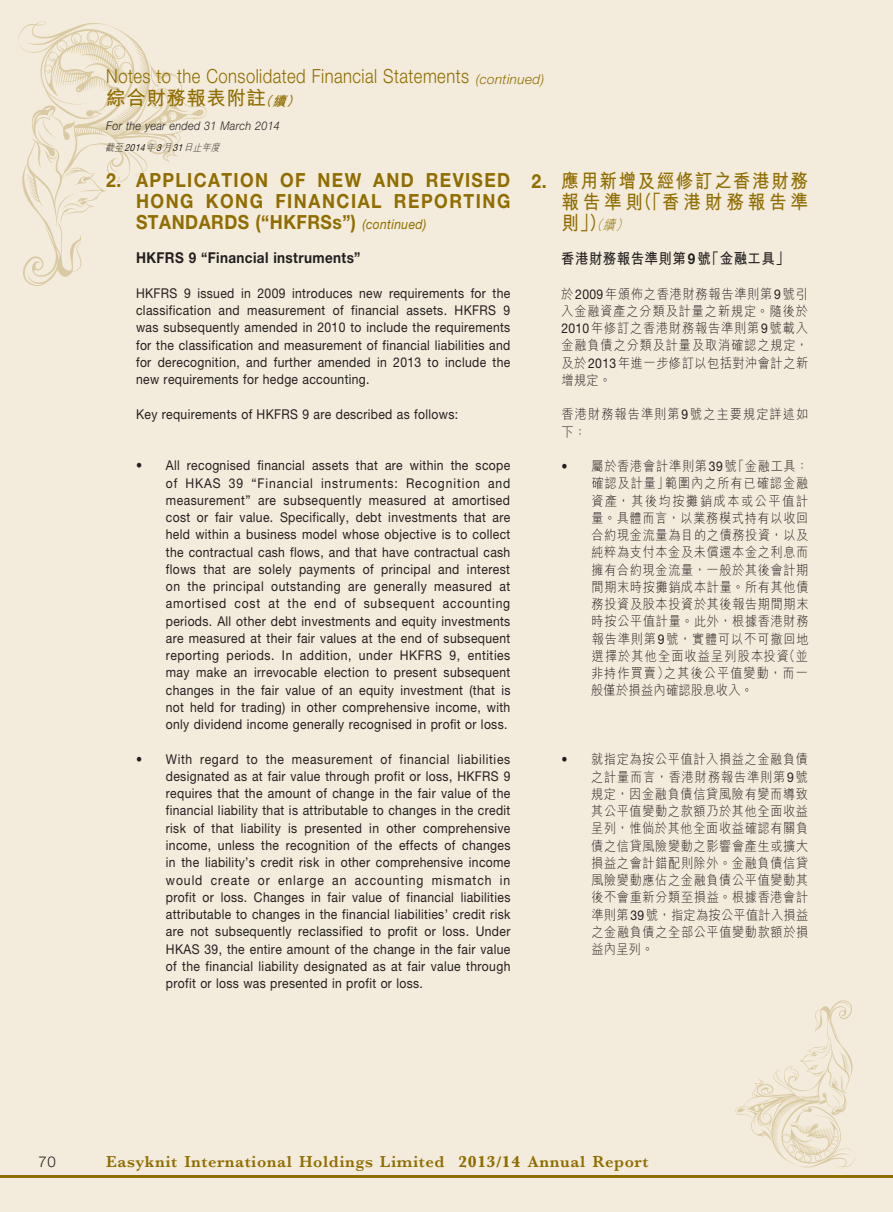
<style>
.page{position:relative;width:893px;height:1212px;background:#f3ebdb}
.page>*{position:absolute;margin:0;border:0;box-sizing:border-box;transform-origin:0 0}
.t1{font:700 19.5px/21px "Helvetica Neue";letter-spacing:.085em;color:#906d00;text-align:justify;scale:.9 1}
.t2{font:300 19.5px "Helvetica Neue";letter-spacing:.03em;color:#906d00;scale:.85 1}
.t3{font:700 19.5px/21px "M Hei HK";letter-spacing:.09em;color:#906d00;text-align:justify;scale:.9 1}
.t4{font:700 19.5px "M Hei HK";letter-spacing:.03em;color:#906d00}
.t5{font:700 16.5px "M Sung HK";letter-spacing:.035em;color:#906d00}
.t6{font:700 15px "Helvetica Neue";letter-spacing:.03em;color:#231f20;scale:.9 1}
.t7{font:700 15px "M Hei HK";letter-spacing:.03em;color:#231f20;scale:.9 1}
.t8{font:300 15px "Helvetica Neue";color:#231f20}
.t9{font:13.5px/17.2px "Helvetica Neue";letter-spacing:.03em;color:#231f20;text-align:justify;scale:.9 1}
.t10{font:300 13.5px/17.2px "M Hei HK";letter-spacing:.055em;color:#231f20;text-align:justify;scale:.9 1}
.t11{font:300 13.5px/17.2px "M Hei HK";letter-spacing:.09em;color:#231f20;scale:.9 1}
.t12{font:italic 300 12px "Helvetica Neue";letter-spacing:.03em;color:#231f20;scale:.9 1}
.t13{font:italic 300 9.75px "M Hei HK";color:#231f20;scale:.9 1}
.s1{font-style:italic;font-size:13.5px}
.s2{font-family:"Helvetica Neue";font-weight:400}
.s3{font-weight:400;font-style:italic;font-size:13.5px}
.s4{font-family:"Helvetica Neue"}
.s5{font-weight:300;font-style:italic;font-size:13.5px}
</style>
<div class="page">
<svg style="left:18px;top:21px;width:189px;height:265px"></svg>
<svg style="left:38px;top:130px;width:69px;height:93px"></svg>
<svg style="left:101px;top:37px;width:7px;height:10px"></svg>
<svg style="left:88px;top:32px;width:6px;height:10px"></svg>
<svg style="left:115px;top:48px;width:5px;height:9px"></svg>
<svg style="left:74px;top:37px;width:4px;height:5px"></svg>
<svg style="left:60px;top:45px;width:4px;height:5px"></svg>
<svg style="left:121px;top:65px;width:7px;height:9px"></svg>
<svg style="left:144px;top:113px;width:31px;height:19px"></svg>
<svg style="left:735px;top:1000px;width:120px;height:168px"></svg>
<hr style="left:0;top:1176px;width:893px;height:2px;background:#906d00">
<h1 class="t2" style="left:106px;top:64px;width:517px">Notes to the Consolidated Financial Statements <span class="s1">(continued)</span></h1>
<h1 class="t4" style="left:106px;top:84px;width:200px">綜合財務報表附註<span class="s1">（續）</span></h1>
<p class="t12" style="left:106px;top:119px;width:194px">For the year ended 31 March 2014</p>
<p class="t13" style="left:105px;top:141px;width:132px">截至<span class="s2">2014</span>年<span class="s2">3</span>月<span class="s2">31</span>日止年度</p>
<h1 class="t1" style="left:136px;top:169px;width:417px;text-indent:-30px">2. APPLICATION OF NEW AND REVISED HONG KONG FINANCIAL REPORTING STANDARDS (“HKFRSs”) <span class="s3">(continued)</span></h1>
<p class="t6" style="left:136px;top:249px;width:251px">HKFRS 9 “Financial instruments”</p>
<p class="t9" style="left:136px;top:284px;width:417px">HKFRS 9 issued in 2009 introduces new requirements for the classification and measurement of financial assets. HKFRS 9 was subsequently amended in 2010 to include the requirements for the classification and measurement of financial liabilities and for derecognition, and further amended in 2013 to include the new requirements for hedge accounting.</p>
<p class="t9" style="left:136px;top:405px;width:359px">Key requirements of HKFRS 9 are described as follows:</p>
<p class="t9" style="left:166px;top:457px;width:384px;text-indent:-30px">• All recognised financial assets that are within the scope of HKAS 39 “Financial instruments: Recognition and measurement” are subsequently measured at amortised cost or fair value. Specifically, debt investments that are held within a business model whose objective is to collect the contractual cash flows, and that have contractual cash flows that are solely payments of principal and interest on the principal outstanding are generally measured at amortised cost at the end of subsequent accounting periods. All other debt investments and equity investments are measured at their fair values at the end of subsequent reporting periods. In addition, under HKFRS 9, entities may make an irrevocable election to present subsequent changes in the fair value of an equity investment (that is not held for trading) in other comprehensive income, with only dividend income generally recognised in profit or loss.</p>
<p class="t9" style="left:166px;top:750px;width:384px;text-indent:-30px">• With regard to the measurement of financial liabilities designated as at fair value through profit or loss, HKFRS 9 requires that the amount of change in the fair value of the financial liability that is attributable to changes in the credit risk of that liability is presented in other comprehensive income, unless the recognition of the effects of changes in the liability’s credit risk in other comprehensive income would create or enlarge an accounting mismatch in profit or loss. Changes in fair value of financial liabilities attributable to changes in the financial liabilities’ credit risk are not subsequently reclassified to profit or loss. Under HKAS 39, the entire amount of the change in the fair value of the financial liability designated as at fair value through profit or loss was presented in profit or loss.</p>
<h1 class="t3" style="left:561px;top:168px;width:276px;text-indent:-30px"><span class="s4">2.</span> 應用新增及經修訂之香港財務報告準則（「香港財務報告準則」）<span class="s5">（續）</span></h1>
<p class="t7" style="left:561px;top:248px;width:254px">香港財務報告準則第<span class="s4">9</span>號「金融工具」</p>
<p class="t10" style="left:561px;top:284px;width:276px">於<span class="s2">2009</span>年頒佈之香港財務報告準則第<span class="s2">9</span>號引入金融資產之分類及計量之新規定。隨後於<span class="s2">2010</span>年修訂之香港財務報告準則第<span class="s2">9</span>號載入金融負債之分類及計量及取消確認之規定，及於<span class="s2">2013</span>年進一步修訂以包括對沖會計之新增規定。</p>
<p class="t11" style="left:562px;top:405px;width:276px">香港財務報告準則第<span class="s2">9</span>號之主要規定詳述如下：</p>
<p class="t10" style="left:591px;top:457px;width:243px;text-indent:-29px"><span class="s2">•</span> 屬於香港會計準則第<span class="s2">39</span>號「金融工具：確認及計量」範圍內之所有已確認金融資產，其後均按攤銷成本或公平值計量。具體而言，以業務模式持有以收回合約現金流量為目的之債務投資，以及純粹為支付本金及未償還本金之利息而擁有合約現金流量，一般於其後會計期間期末時按攤銷成本計量。所有其他債務投資及股本投資於其後報告期間期末時按公平值計量。此外，根據香港財務報告準則第<span class="s2">9</span>號，實體可以不可撤回地選擇於其他全面收益呈列股本投資（並非持作買賣）之其後公平值變動，而一般僅於損益內確認股息收入。</p>
<p class="t10" style="left:591px;top:750px;width:243px;text-indent:-30px"><span class="s2">•</span> 就指定為按公平值計入損益之金融負債之計量而言，香港財務報告準則第<span class="s2">9</span>號規定，因金融負債信貸風險有變而導致其公平值變動之款額乃於其他全面收益呈列，惟倘於其他全面收益確認有關負債之信貸風險變動之影響會產生或擴大損益之會計錯配則除外。金融負債信貸風險變動應佔之金融負債公平值變動其後不會重新分類至損益。根據香港會計準則第<span class="s2">39</span>號，指定為按公平值計入損益之金融負債之全部公平值變動款額於損益內呈列。</p>
<p class="t8" style="left:39px;top:1153px;width:19px">70</p>
<p class="t5" style="left:106px;top:1150px;width:544px">Easyknit International Holdings Limited 2013/14 Annual Report</p>
</div>
